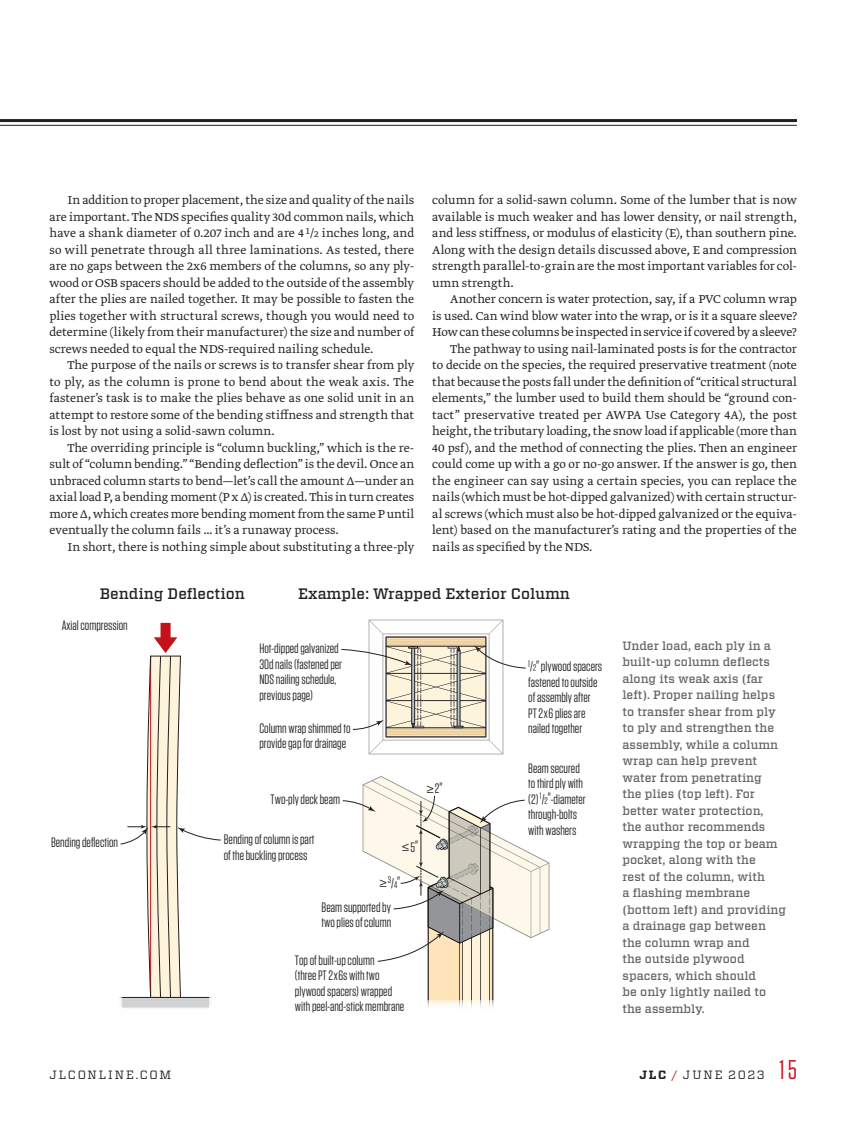
<style>
.page{position:relative;width:851px;height:1134px;background:#fff}
.page>*{position:absolute;margin:0;border:0;box-sizing:border-box;transform-origin:0 0}
.t1{font:27px "Tungsten";color:#c4121a}
.t2{font:500 15.15px "Vitesse";color:#231f20}
.t3{font:13.65px/15.5px "Tungsten";color:#231f20}
.Body_-_Greta_Light_9{font:300 13.5px/16.5px "Greta Text Std";letter-spacing:.005em;color:#231f20;text-align:justify}
.Caption_-_Vitesse_Bo{font:500 12px/16.5px "Vitesse";color:#636366}
.t4{font:12px "Vitesse";letter-spacing:.145em;color:#231f20}
.t5{font:9.45px "Tungsten";color:#231f20}
.s1{font-size:10.5px}
.s2{font-family:"Myriad Pro"}
.s3{font-family:"Myriad Pro";font-size:13.65px}
.s4{font-size:13.65px}
.s5{font-size:9.45px}
.s6{font-weight:700}
.s7{color:#c4121a}
</style>
<div class="page">
<hr style="left:0;top:119px;width:796px;height:3px;background:#231f20">
<hr style="left:0;top:125px;width:796px;height:1px;background:#231f20">
<img style="left:368px;top:619px;width:136px;height:136px">
<svg style="left:121px;top:998px;width:89px;height:10px"></svg>
<hr style="left:118px;top:997px;width:95px;height:1px;background:#231f20">
<svg style="left:447px;top:644px;width:16px;height:85px"></svg>
<svg style="left:341px;top:646px;width:83px;height:84px"></svg>
<svg style="left:474px;top:645px;width:52px;height:24px"></svg>
<svg style="left:119px;top:623px;width:102px;height:375px"></svg>
<svg style="left:342px;top:776px;width:207px;height:232px"></svg>
<p class="Body_-_Greta_Light_9" style="left:50px;top:192px;width:366px;text-indent:18px">In addition to proper placement, the size and quality of the nails are important. The NDS specifies quality 30d common nails, which have a shank diameter of 0.207 inch and are 4 <sup>1</sup>/<span class="s1">2</span> inches long, and so will penetrate through all three laminations. As tested, there are no gaps between the 2x6 members of the columns, so any ply&shy;wood or OSB spacers should be added to the outside of the assembly after the plies are nailed together. It may be possible to fasten the plies together with structural screws, though you would need to determine (likely from their manufacturer) the size and number of screws needed to equal the NDS-required nailing schedule.</p>
<p class="Body_-_Greta_Light_9" style="left:50px;top:357px;width:366px;text-indent:18px">The purpose of the nails or screws is to transfer shear from ply to ply, as the column is prone to bend about the weak axis. The fastener’s task is to make the plies behave as one solid unit in an attempt to restore some of the bending stiffness and strength that is lost by not using a solid-sawn column.</p>
<p class="Body_-_Greta_Light_9" style="left:50px;top:440px;width:366px;text-indent:18px">The overriding principle is “column buckling,” which is the re&shy;sult of “column bending.” “Bending deflection” is the devil. Once an unbraced column starts to bend—let’s call the amount Δ—under an axial load P, a bending moment (P x Δ) is created. This in turn creates more Δ, which creates more bending moment from the same P until eventually the column fails … it’s a runaway process.</p>
<p class="Body_-_Greta_Light_9" style="left:68px;top:539px;width:348px">In short, there is nothing simple about substituting a three-ply</p>
<p class="Body_-_Greta_Light_9" style="left:432px;top:192px;width:366px">column for a solid-sawn column. Some of the lumber that is now available is much weaker and has lower density, or nail strength, and less stiffness, or modulus of elasticity (E), than southern pine.<br>Along with the design details discussed above, E and compression strength parallel-to-grain are the most important variables for col&shy;umn strength.</p>
<p class="Body_-_Greta_Light_9" style="left:432px;top:291px;width:366px;text-indent:18px">Another concern is water protection, say, if a PVC column wrap is used. Can wind blow water into the wrap, or is it a square sleeve?<br>How can these columns be inspected in service if covered by a sleeve?</p>
<p class="Body_-_Greta_Light_9" style="left:432px;top:341px;width:366px;text-indent:18px">The pathway to using nail-laminated posts is for the contractor to decide on the species, the required preservative treatment (note that because the posts fall under the definition of “critical structural elements,” the lumber used to build them should be “ground con&shy;tact” preservative treated per AWPA Use Category 4A), the post height, the tributary loading, the snow load if applicable (more than 40 psf), and the method of connecting the plies. Then an engineer could come up with a go or no-go answer. If the answer is go, then the engineer can say using a certain species, you can replace the nails (which must be hot-dipped galvanized) with certain structur&shy;al screws (which must also be hot-dipped galvanized or the equiva&shy;lent) based on the manufacturer’s rating and the properties of the nails as specified by the NDS.</p>
<p class="t2" style="left:100px;top:584px;width:146px">Bending Deflection</p>
<p class="t2" style="left:298px;top:584px;width:273px">Example: Wrapped Exterior Column</p>
<p class="t3" style="left:62px;top:618px;width:68px">Axial compression</p>
<p class="t3" style="left:51px;top:835px;width:68px">Bending deflection</p>
<p class="t3" style="left:259px;top:641px;width:84px">Hot-dipped galvanized<br>30d nails (fastened per<br>NDS nailing schedule, previous page)</p>
<p class="t3" style="left:259px;top:721px;width:93px">Column wrap shimmed to provide gap for drainage</p>
<p class="t3" style="left:270px;top:792px;width:71px">Two-ply deck beam</p>
<p class="t3" style="left:426px;top:780px;width:18px"><span class="s2">≥</span>2"</p>
<p class="t3" style="left:224px;top:832px;width:92px">Bending of column is part of the buckling process</p>
<p class="t3" style="left:401px;top:839px;width:18px"><span class="s2">≤</span>5"</p>
<p class="t5" style="left:379px;top:877px;width:23px"><span class="s3">≥</span>3<span class="s4">/</span>4<span class="s4">"</span></p>
<p class="t3" style="left:321px;top:900px;width:71px">Beam supported by two plies of column</p>
<p class="t3" style="left:295px;top:952px;width:111px">Top of built-up column<br>(three PT 2x6s with two plywood spacers) wrapped with peel-and-stick membrane</p>
<p class="t3" style="left:528px;top:659px;width:75px"><sup>1</sup>/<span class="s5">2</span>" plywood spacers fastened to outside of assembly after<br>PT 2x6 plies are nailed together</p>
<p class="t3" style="left:528px;top:760px;width:59px">Beam secured to third ply with (2)<sup>1</sup>/<span class="s5">2</span>"-diameter through-bolts with washers</p>
<p class="Caption_-_Vitesse_Bo" style="left:622px;top:637px;width:165px">Under load, each ply in a built-up column deflects along its weak axis (far left). Proper nailing helps to transfer shear from ply to ply and strengthen the assembly, while a column wrap can help prevent water from penetrating<br>the plies (top left). For better water protection,<br>the author recommends wrapping the top or beam pocket, along with the<br>rest of the column, with<br>a flashing membrane (bottom left) and providing a drainage gap between the column wrap and<br>the outside plywood spacers, which should<br>be only lightly nailed to the assembly.</p>
<p class="t4" style="left:50px;top:1066px;width:123px">JLCONLINE.COM</p>
<p class="t4" style="left:639px;top:1066px;width:127px"><span class="s6">JLC</span> <span class="s7">/</span> JUNE 2023</p>
<h1 class="t1" style="left:779px;top:1055px;width:19px">15</h1>
</div>
